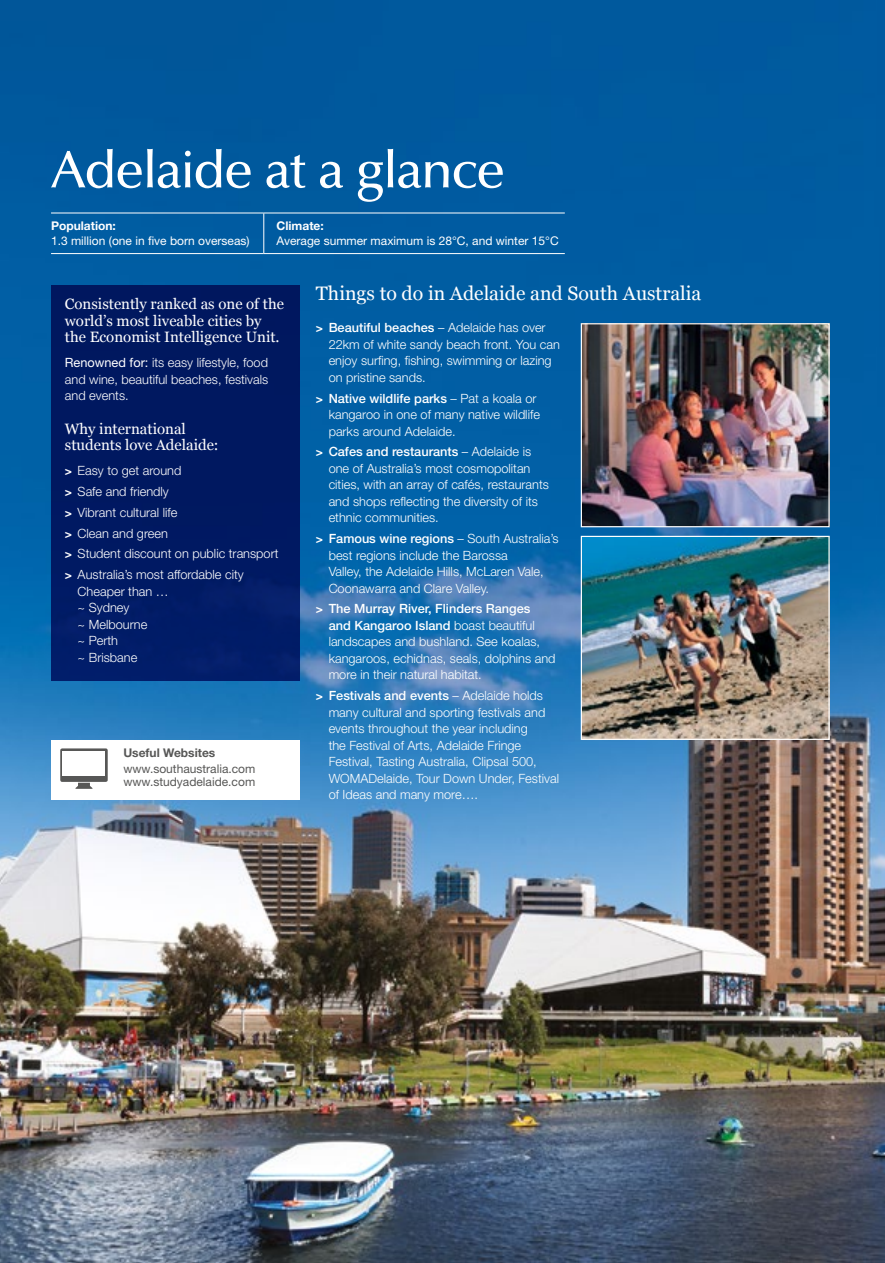
<style>
.page{position:relative;width:885px;height:1263px;background:#fff}
.page>*{position:absolute;margin:0;border:0;box-sizing:border-box;transform-origin:0 0}
.t1{font:500 52.5px "Optima LT Std";letter-spacing:-.03em;color:#fff}
.t2{font:19.5px "Georgia";color:#fff}
.t3{font:15px/16.5px "Georgia";color:#fff}
.t4{font:300 12.75px/16.5px "Helvetica Neue LT Std";color:#fff}
.t5{font:12px "Helvetica Neue LT Std";color:#fff}
.t6{font:12px/13.5px "Helvetica Neue LT Std";color:#575756}
.t7{font:700 12px "Helvetica Neue LT Std";color:#fff}
.t8{font:700 12px "Helvetica Neue LT Std";color:#575756}
.s1{font-weight:400}
.s2{font-weight:700;font-size:12px}
.s3{font-weight:500}
</style>
<div class="page">
<img style="left:0;top:0;width:884px;height:1263px">
<hr style="left:51px;top:213px;width:213px;height:1px;background:#fff">
<hr style="left:264px;top:213px;width:300px;height:1px;background:#fff">
<hr style="left:263px;top:213px;width:1px;height:40px;background:#fff">
<hr style="left:51px;top:253px;width:213px;height:1px;background:#fff">
<hr style="left:264px;top:253px;width:300px;height:1px;background:#fff">
<div style="left:51px;top:285px;width:249px;height:395px;background:#001860"></div>
<div style="left:51px;top:740px;width:249px;height:59px;background:#fff"></div>
<div style="left:60px;top:748px;width:48px;height:34px;background:#575756;border-radius:2px"></div>
<svg style="left:75px;top:783px;width:18px;height:6px"></svg>
<div style="left:63px;top:751px;width:42px;height:25px;background:#fff"></div>
<img style="left:582px;top:325px;width:245px;height:200px">
<div style="left:580px;top:323px;width:249px;height:204px;border:1px solid #fff"></div>
<img style="left:582px;top:538px;width:245px;height:200px">
<div style="left:580px;top:536px;width:249px;height:204px;border:1px solid #fff"></div>
<h1 class="t1" style="left:51px;top:140px;width:455px">Adelaide at a glance</h1>
<p class="t7" style="left:51px;top:218px;width:66px">Population:</p>
<p class="t5" style="left:51px;top:234px;width:200px">1.3 million (one in five born overseas)</p>
<p class="t7" style="left:276px;top:218px;width:49px">Climate:</p>
<p class="t5" style="left:276px;top:234px;width:283px">Average summer maximum is 28°C, and winter 15°C</p>
<p class="t3" style="left:65px;top:295px;width:220px">Consistently ranked as one of the world’s most liveable cities by the Economist Intelligence Unit.</p>
<p class="t4" style="left:65px;top:354px;width:205px;text-align:justify"><span class="s1">Renowned for:</span> its easy lifestyle, food and wine, beautiful beaches, festivals and events.</p>
<p class="t3" style="left:65px;top:420px;width:155px">Why international students love Adelaide:</p>
<p class="t4" style="left:65px;top:460px;width:215px;line-height:20.7px"><span class="s2">&gt;</span> Easy to get around<br><span class="s2">&gt;</span> Safe and friendly<br><span class="s2">&gt;</span> Vibrant cultural life<br><span class="s2">&gt;</span> Clean and green<br><span class="s2">&gt;</span> Student discount on public transport <span class="s2">&gt;</span> Australia’s most affordable city</p>
<p class="t4" style="left:78px;top:582px;width:92px">Cheaper than … ~ Sydney<br>~ Melbourne<br>~ Perth<br>~ Brisbane</p>
<p class="t8" style="left:123px;top:745px;width:93px">Useful Websites</p>
<p class="t6" style="left:123px;top:761px;width:133px">www.southaustralia.com www.studyadelaide.com</p>
<h2 class="t2" style="left:316px;top:279px;width:387px">Things to do in Adelaide and South Australia</h2>
<p class="t4" style="left:328px;top:319px;width:233px;text-indent:-13px"><span class="s2">&gt;</span> <span class="s3">Beautiful beaches</span> – Adelaide has over 22km of white sandy beach front. You can enjoy surfing, fishing, swimming or lazing on pristine sands.</p>
<p class="t4" style="left:328px;top:389px;width:213px;text-indent:-13px"><span class="s2">&gt;</span> <span class="s3">Native wildlife parks</span> – Pat a koala or kangaroo in one of many native wildlife parks around Adelaide.</p>
<p class="t4" style="left:328px;top:443px;width:222px;text-indent:-13px"><span class="s2">&gt;</span> <span class="s3">Cafes and restaurants</span> – Adelaide is one of Australia’s most cosmopolitan cities, with an array of cafés, restaurants and shops reflecting the diversity of its ethnic communities.</p>
<p class="t4" style="left:328px;top:530px;width:231px;text-indent:-13px"><span class="s2">&gt;</span> <span class="s3">Famous wine regions</span> – South Australia’s best regions include the Barossa<br>Valley, the Adelaide Hills, McLaren Vale, Coonawarra and Clare Valley.</p>
<p class="t4" style="left:328px;top:600px;width:228px;text-indent:-13px"><span class="s2">&gt;</span> <span class="s3">The Murray River, Flinders Ranges and Kangaroo Island</span> boast beautiful landscapes and bushland. See koalas, kangaroos, echidnas, seals, dolphins and more in their natural habitat.</p>
<p class="t4" style="left:328px;top:687px;width:232px;text-indent:-13px"><span class="s2">&gt;</span> <span class="s3">Festivals and events</span> – Adelaide holds many cultural and sporting festivals and events throughout the year including<br>the Festival of Arts, Adelaide Fringe Festival, Tasting Australia, Clipsal 500, WOMADelaide, Tour Down Under, Festival of Ideas and many more….</p>
</div>
